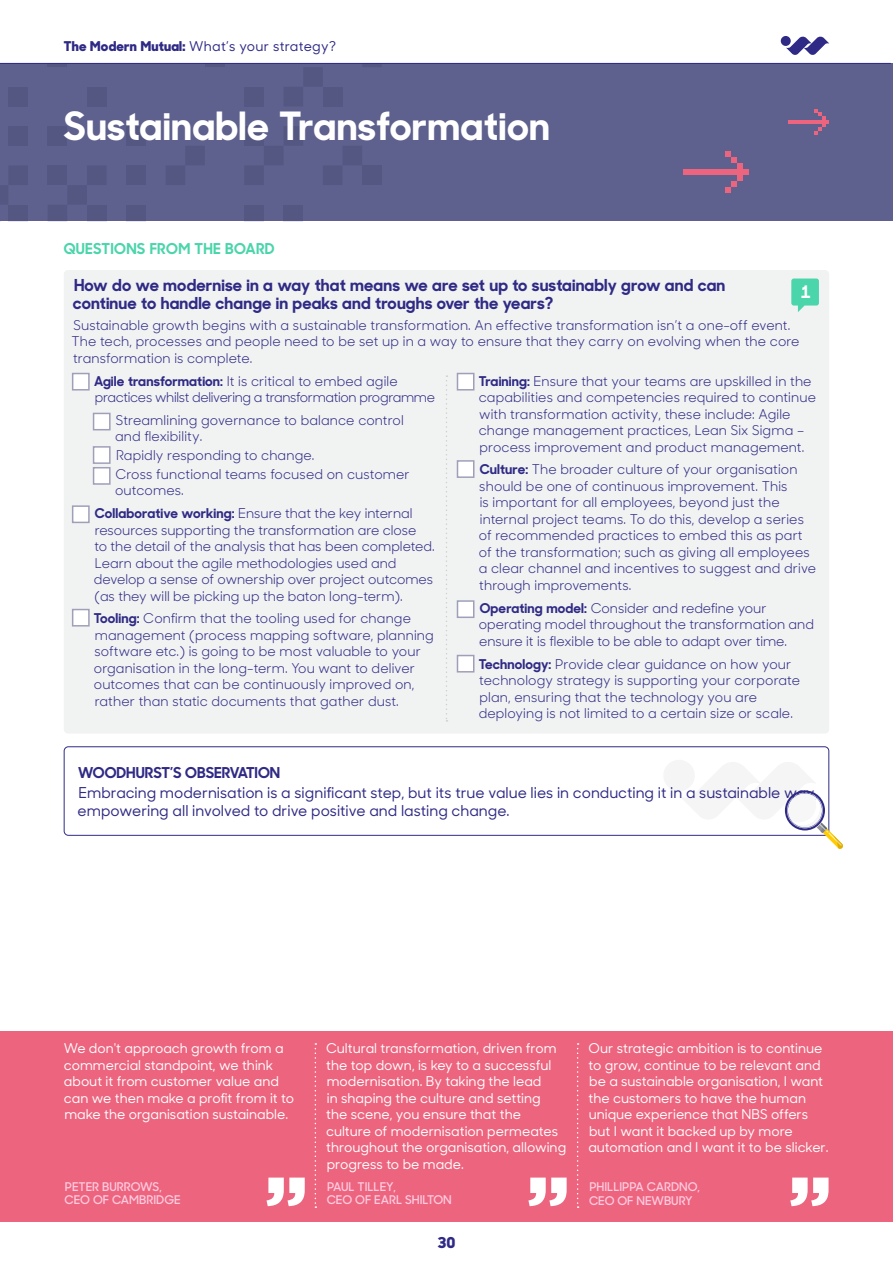
<style>
.page{position:relative;width:893px;height:1263px;background:#fff}
.page>*{position:absolute;margin:0;border:0;box-sizing:border-box;transform-origin:0 0}
.t1{font:700 39px "Sharp Sans No One";letter-spacing:.01em;color:#fff}
.t2{font:700 17.25px "Sharp Sans No One";color:#fff}
.t3{font:700 16.5px/18px "Sharp Sans No One";letter-spacing:.01em;color:#2f2a85}
.t4{font:500 15px/18px "Sharp Sans No One";color:#2f2a85}
.t5{font:700 15px "Sharp Sans No One";color:#2f2a85}
.t6{font:700 15px "Sharp Sans No One";letter-spacing:.02em;color:#4ad5ab}
.t7{font:800 15px "Sharp Sans No One";color:#2f2a85}
.t8{font:13.5px/16.5px "Sharp Sans No One";letter-spacing:.01em;color:#2f2a85}
.t9{font:500 13.5px/16.5px "Sharp Sans No One";color:#fff}
.t10{font:13.5px/16.5px "Sharp Sans No One";letter-spacing:-.025em;color:#2f2a85}
.t11{font:500 13.5px "Sharp Sans No One";letter-spacing:.02em;color:#2f2a85}
.t12{font:600 12px/13.5px "Sharp Sans No One";color:#ffcbe0}
.s1{font-weight:800}
.s2{font-weight:700}
</style>
<div class="page">
<div style="left:0;top:64px;width:893px;height:157px;background:#5e608d"></div>
<div style="left:8px;top:205px;width:20px;height:16px;background:#555783"></div>
<div style="left:8px;top:126px;width:20px;height:20px;background:#555783"></div>
<div style="left:8px;top:87px;width:20px;height:19px;background:#555783"></div>
<div style="left:48px;top:165px;width:19px;height:20px;background:#555783"></div>
<div style="left:48px;top:126px;width:19px;height:20px;background:#555783"></div>
<div style="left:87px;top:205px;width:20px;height:16px;background:#555783"></div>
<div style="left:87px;top:87px;width:20px;height:19px;background:#555783"></div>
<div style="left:126px;top:205px;width:20px;height:16px;background:#555783"></div>
<div style="left:126px;top:165px;width:20px;height:20px;background:#555783"></div>
<div style="left:126px;top:126px;width:20px;height:20px;background:#555783"></div>
<div style="left:244px;top:205px;width:20px;height:16px;background:#555783"></div>
<div style="left:244px;top:126px;width:20px;height:20px;background:#555783"></div>
<div style="left:244px;top:87px;width:20px;height:19px;background:#555783"></div>
<div style="left:284px;top:205px;width:19px;height:16px;background:#555783"></div>
<div style="left:323px;top:87px;width:19px;height:19px;background:#555783"></div>
<div style="left:362px;top:165px;width:20px;height:20px;background:#555783"></div>
<hr style="left:788px;top:120px;width:38px;height:4px;background:#ed647e">
<svg style="left:814px;top:109px;width:15px;height:26px"></svg>
<div style="left:683px;top:169px;width:60px;height:6px;background:#ed647e"></div>
<svg style="left:725px;top:151px;width:23px;height:42px"></svg>
<hr style="left:0;top:63px;width:891px;height:1px;background:#2f2a85">
<div style="left:781px;top:36px;width:10px;height:10px;background:#2f2a85;border-radius:50%"></div>
<svg style="left:786px;top:36px;width:43px;height:19px"></svg>
<div style="left:663px;top:760px;width:32px;height:31px;background:#f5f5f5;border-radius:50%"></div>
<div style="left:0;top:1031px;width:893px;height:190px;background:#ed647e"></div>
<div style="left:64px;top:270px;width:765px;height:463px;background:#f1f2f2;border-radius:4px"></div>
<svg style="left:446px;top:375px;width:1px;height:347px"></svg>
<svg style="left:791px;top:279px;width:28px;height:33px"></svg>
<div style="left:64px;top:746px;width:765px;height:90px;border:1px solid #2f2a85;border-radius:4px"></div>
<svg style="left:315px;top:1043px;width:1px;height:165px"></svg>
<svg style="left:577px;top:1043px;width:2px;height:165px"></svg>
<svg style="left:681px;top:760px;width:162px;height:89px"></svg>
<div style="left:93px;top:446px;width:18px;height:18px;background:#fff;border:2px solid #9f9fba"></div>
<div style="left:72px;top:373px;width:18px;height:17px;background:#fff;border:2px solid #9f9fba"></div>
<div style="left:93px;top:413px;width:18px;height:17px;background:#fff;border:2px solid #9f9fba"></div>
<div style="left:72px;top:505px;width:18px;height:18px;background:#fff;border:2px solid #9f9fba"></div>
<div style="left:72px;top:609px;width:18px;height:17px;background:#fff;border:2px solid #9f9fba"></div>
<div style="left:93px;top:467px;width:18px;height:18px;background:#fff;border:2px solid #9f9fba"></div>
<div style="left:457px;top:373px;width:17px;height:17px;background:#fff;border:2px solid #9f9fba"></div>
<div style="left:457px;top:460px;width:17px;height:18px;background:#fff;border:2px solid #9f9fba"></div>
<div style="left:457px;top:600px;width:17px;height:18px;background:#fff;border:2px solid #9f9fba"></div>
<div style="left:457px;top:655px;width:17px;height:17px;background:#fff;border:2px solid #9f9fba"></div>
<svg style="left:266px;top:1177px;width:39px;height:29px"></svg>
<svg style="left:528px;top:1177px;width:39px;height:29px"></svg>
<svg style="left:790px;top:1177px;width:38px;height:29px"></svg>
<p class="t11" style="left:64px;top:36px;width:274px"><span class="s1">The Modern Mutual:</span> What’s your strategy?</p>
<h1 class="t1" style="left:64px;top:97px;width:488px">Sustainable Transformation</h1>
<p class="t6" style="left:64px;top:237px;width:212px">QUESTIONS FROM THE BOARD</p>
<p class="t3" style="left:73px;top:275px;width:654px">How do we modernise in a way that means we are set up to sustainably grow and can continue to handle change in peaks and troughs over the years?</p>
<p class="t8" style="left:71px;top:316px;width:730px">Sustainable growth begins with a sustainable transformation. An effective transformation isn’t a one-off event.<br>The tech, processes and people need to be set up in a way to ensure that they carry on evolving when the core transformation is complete.</p>
<p class="t10" style="left:94px;top:372px;width:342px"><span class="s2">Agile transformation:</span> It is critical to embed agile practices whilst delivering a transformation programme</p>
<p class="t8" style="left:115px;top:411px;width:290px">Streamlining governance to balance control and flexibility.</p>
<p class="t8" style="left:116px;top:445px;width:296px;line-height:18.6px">Rapidly responding to change.<br>Cross functional teams focused on customer</p>
<p class="t8" style="left:95px;top:478px;width:319px;line-height:23px;text-indent:20px">outcomes.<br><span class="s2">Collaborative working:</span> Ensure that the key internal</p>
<p class="t8" style="left:94px;top:521px;width:342px">resources supporting the transformation are close<br>to the detail of the analysis that has been completed.<br>Learn about the agile methodologies used and develop a sense of ownership over project outcomes (as they will be picking up the baton long-term).</p>
<p class="t8" style="left:94px;top:610px;width:341px"><span class="s2">Tooling:</span> Confirm that the tooling used for change management (process mapping software, planning software etc.) is going to be most valuable to your organisation in the long-term. You want to deliver outcomes that can be continuously improved on, rather than static documents that gather dust.</p>
<p class="t2" style="left:801px;top:279px;width:12px">1</p>
<p class="t8" style="left:479px;top:372px;width:339px"><span class="s2">Training:</span> Ensure that your teams are upskilled in the capabilities and competencies required to continue with transformation activity, these include: Agile change management practices, Lean Six Sigma – process improvement and product management.</p>
<p class="t8" style="left:479px;top:461px;width:339px"><span class="s2">Culture:</span> The broader culture of your organisation should be one of continuous improvement. This<br>is important for all employees, beyond just the internal project teams. To do this, develop a series of recommended practices to embed this as part of the transformation; such as giving all employees a clear channel and incentives to suggest and drive through improvements.</p>
<p class="t8" style="left:479px;top:599px;width:337px"><span class="s2">Operating model:</span> Consider and redefine your operating model throughout the transformation and ensure it is flexible to be able to adapt over time.</p>
<p class="t8" style="left:479px;top:655px;width:323px"><span class="s2">Technology:</span> Provide clear guidance on how your technology strategy is supporting your corporate plan, ensuring that the technology you are deploying is not limited to a certain size or scale.</p>
<p class="t5" style="left:78px;top:761px;width:204px">WOODHURST’S OBSERVATION</p>
<p class="t4" style="left:78px;top:783px;width:742px">Embracing modernisation is a significant step, but its true value lies in conducting it in a sustainable way, empowering all involved to drive positive and lasting change.</p>
<p class="t9" style="left:64px;top:1040px;width:232px">We don't approach growth from a commercial standpoint, we think about it from customer value and can we then make a profit from it to make the organisation sustainable.</p>
<p class="t12" style="left:65px;top:1179px;width:118px">PETER BURROWS,<br>CEO OF CAMBRIDGE</p>
<p class="t9" style="left:326px;top:1040px;width:242px">Cultural transformation, driven from the top down, is key to a successful modernisation. By taking the lead<br>in shaping the culture and setting<br>the scene, you ensure that the culture of modernisation permeates throughout the organisation, allowing progress to be made.</p>
<p class="t12" style="left:327px;top:1179px;width:126px">PAUL TILLEY,<br>CEO OF EARL SHILTON</p>
<p class="t7" style="left:437px;top:1232px;width:19px">30</p>
<p class="t9" style="left:588px;top:1040px;width:242px">Our strategic ambition is to continue to grow, continue to be relevant and be a sustainable organisation, I want the customers to have the human unique experience that NBS offers but I want it backed up by more automation and I want it to be slicker.</p>
<p class="t12" style="left:589px;top:1180px;width:113px">PHILLIPPA CARDNO,<br>CEO OF NEWBURY</p>
</div>
